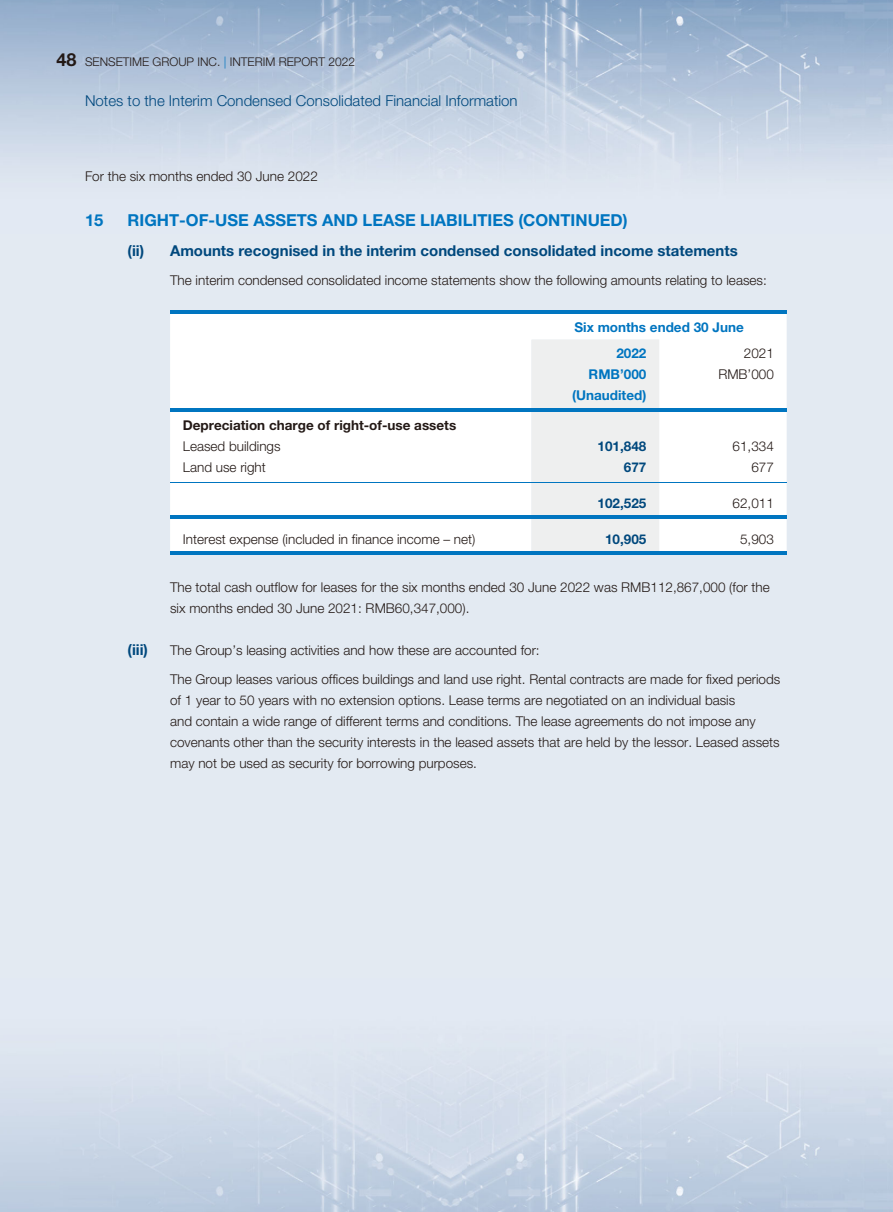
<style>
.page{position:relative;width:893px;height:1212px;background:#e3eaf2}
.page>*{position:absolute;margin:0;border:0;box-sizing:border-box;transform-origin:0 0}
.t1{font:700 16.5px "Helvetica Neue LT Std";color:#0075c0}
.t2{font:700 15px "Helvetica Neue LT Std";color:#00487d}
.t3{font:300 15px "Helvetica Neue LT Std";color:#00487d}
.t4{font:300 13.5px/21px "Helvetica Neue LT Std";color:#231916}
.t5{font:700 13.5px/26.5px "Helvetica Neue LT Std";color:#0075c0}
.t6{font:700 13.5px "Helvetica Neue LT Std";color:#231916}
.t7{font:700 13.5px "Helvetica Neue LT Std";color:#00487d}
.t8{font:300 12px "Helvetica Neue LT Std";color:#231916}
.s1{font-weight:700;font-size:18px}
.s2{color:#0075c0}
</style>
<div class="page">
<img style="left:0;top:1067px;width:893px;height:145px">
<img style="left:0;top:0;width:893px;height:170px">
<div style="left:170px;top:313px;width:617px;height:238px;background:#fff"></div>
<div style="left:531px;top:340px;width:128px;height:211px;background:#eeefef"></div>
<hr style="left:170px;top:310px;width:617px;height:3px;background:#0075c0">
<hr style="left:170px;top:408px;width:617px;height:3px;background:#0075c0">
<hr style="left:170px;top:482px;width:617px;height:1px;background:#0075c0">
<hr style="left:170px;top:516px;width:617px;height:3px;background:#0075c0">
<hr style="left:170px;top:551px;width:617px;height:3px;background:#0075c0">
<p class="t8" style="left:57px;top:57px;width:300px"><span class="s1">48</span> SENSETIME GROUP INC. <span class="s2">|</span> INTERIM REPORT 2022</p>
<p class="t3" style="left:85px;top:95px;width:434px">Notes to the Interim Condensed Consolidated Financial Information</p>
<p class="t4" style="left:85px;top:168px;width:234px">For the six months ended 30 June 2022</p>
<p class="t1" style="left:85px;top:215px;width:20px">15</p>
<p class="t1" style="left:128px;top:215px;width:502px">RIGHT-OF-USE ASSETS AND LEASE LIABILITIES (CONTINUED)</p>
<p class="t2" style="left:128px;top:245px;width:18px">(ii)</p>
<p class="t2" style="left:170px;top:245px;width:569px">Amounts recognised in the interim condensed consolidated income statements</p>
<p class="t4" style="left:170px;top:272px;width:598px">The interim condensed consolidated income statements show the following amounts relating to leases:</p>
<p class="t5" style="left:616px;top:315px;width:129px;text-indent:-42px">Six months ended 30 June<br>2022</p>
<p class="t4" style="left:744px;top:345px;width:32px">2021</p>
<p class="t5" style="left:589px;top:363px;width:59px">RMB’000</p>
<p class="t4" style="left:718px;top:366px;width:57px">RMB’000</p>
<p class="t5" style="left:572px;top:384px;width:76px">(Unaudited)</p>
<p class="t6" style="left:183px;top:420px;width:275px">Depreciation charge of right-of-use assets</p>
<p class="t4" style="left:183px;top:437px;width:99px">Leased buildings</p>
<p class="t7" style="left:598px;top:441px;width:50px">101,848</p>
<p class="t4" style="left:733px;top:437px;width:43px">61,334</p>
<p class="t4" style="left:183px;top:458px;width:85px">Land use right</p>
<p class="t7" style="left:624px;top:462px;width:24px">677</p>
<p class="t4" style="left:751px;top:458px;width:24px">677</p>
<p class="t7" style="left:598px;top:498px;width:50px">102,525</p>
<p class="t4" style="left:733px;top:494px;width:43px">62,011</p>
<p class="t4" style="left:183px;top:530px;width:294px">Interest expense (included in finance income – net)</p>
<p class="t7" style="left:605px;top:534px;width:43px">10,905</p>
<p class="t4" style="left:740px;top:530px;width:35px">5,903</p>
<p class="t4" style="left:170px;top:578px;width:601px">The total cash outflow for leases for the six months ended 30 June 2022 was RMB112,867,000 (for the six months ended 30 June 2021: RMB60,347,000).</p>
<p class="t2" style="left:128px;top:644px;width:22px">(iii)</p>
<p class="t4" style="left:170px;top:637px;width:612px;line-height:29.5px">The Group’s leasing activities and how these are accounted for:<br>The Group leases various offices buildings and land use right. Rental contracts are made for fixed periods</p>
<p class="t4" style="left:170px;top:692px;width:611px">of 1 year to 50 years with no extension options. Lease terms are negotiated on an individual basis<br>and contain a wide range of different terms and conditions. The lease agreements do not impose any covenants other than the security interests in the leased assets that are held by the lessor. Leased assets may not be used as security for borrowing purposes.</p>
</div>
